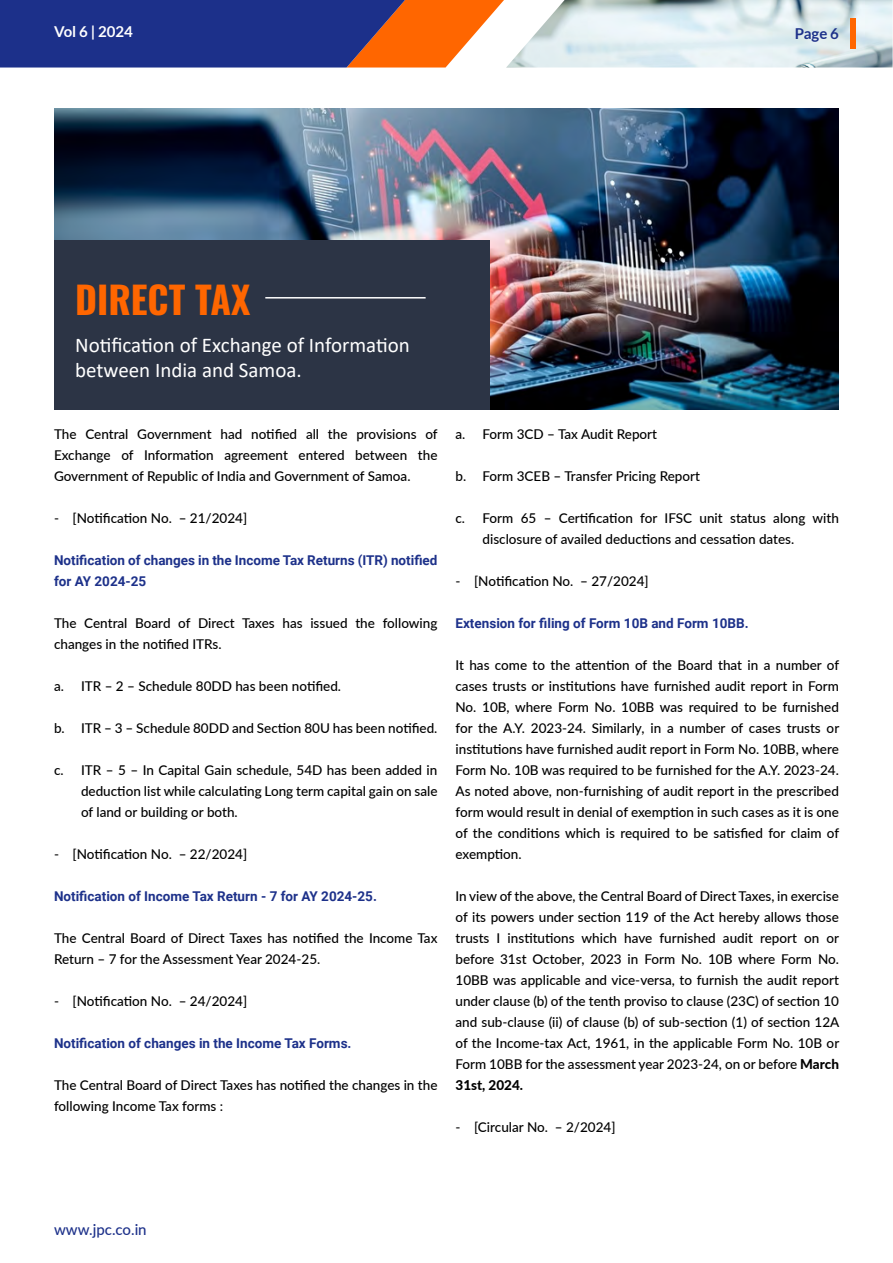
<style>
.page{position:relative;width:893px;height:1263px;background:#fff}
.page>*{position:absolute;margin:0;border:0;box-sizing:border-box;transform-origin:0 0}
.t1{font:700 37.5px "Oswald";color:#f60}
.t2{font:21px/25.2px "Calibri";color:#fff}
.t3{font:500 15px "Lato";color:#1d318a}
.t4{font:700 15px "Lato";color:#fff}
.t5{font:700 15px "Lato";color:#1d318a}
.t6{font:500 13.5px/21px "Lato";color:#000;text-align:justify}
.t7{font:700 13.5px/21px "Roboto";color:#1d318a}
.s1{font-weight:800}
</style>
<div class="page">
<img style="left:54px;top:108px;width:785px;height:302px">
<div style="left:54px;top:240px;width:435px;height:170px;background:#2c3445"></div>
<hr style="left:265px;top:297px;width:161px;height:2px;background:#fff">
<svg style="left:0;top:0;width:504px;height:68px;background:#554675"></svg>
<img style="left:507px;top:0;width:385px;height:67px">
<svg style="left:892px;top:0;width:1px;height:68px"></svg>
<div style="left:850px;top:19px;width:5px;height:30px;background:#f60"></div>
<p class="t4" style="left:54px;top:23px;width:80px">Vol 6 | 2024</p>
<p class="t5" style="left:795px;top:25px;width:46px">Page 6</p>
<h1 class="t1" style="left:75px;top:280px;width:177px">DIRECT TAX</h1>
<h2 class="t2" style="left:75px;top:332px;width:336px">Notification of Exchange of Information between India and Samoa.</h2>
<p class="t6" style="left:54px;top:423px;width:385px">The Central Government had notified all the provisions of Exchange of Information agreement entered between the Government of Republic of India and Government of Samoa.</p>
<p class="t6" style="left:54px;top:507px;width:195px">- [Notification No. – 21/2024]</p>
<p class="t7" style="left:54px;top:549px;width:385px">Notification of changes in the Income Tax Returns (ITR) notified for AY 2024-25</p>
<p class="t6" style="left:54px;top:612px;width:385px">The Central Board of Direct Taxes has issued the following changes in the notified ITRs.</p>
<p class="t6" style="left:54px;top:675px;width:289px">a. ITR – 2 – Schedule 80DD has been notified.</p>
<p class="t6" style="left:54px;top:717px;width:385px">b. ITR – 3 – Schedule 80DD and Section 80U has been notified.</p>
<p class="t6" style="left:81px;top:759px;width:358px;text-indent:-27px">c. ITR – 5 – In Capital Gain schedule, 54D has been added in deduction list while calculating Long term capital gain on sale of land or building or both.</p>
<p class="t6" style="left:54px;top:843px;width:195px">- [Notification No. – 22/2024]</p>
<p class="t7" style="left:54px;top:885px;width:324px">Notification of Income Tax Return - 7 for AY 2024-25.</p>
<p class="t6" style="left:54px;top:927px;width:385px">The Central Board of Direct Taxes has notified the Income Tax<br>Return – 7 for the Assessment Year 2024-25.</p>
<p class="t6" style="left:54px;top:990px;width:195px">- [Notification No. – 24/2024]</p>
<p class="t7" style="left:54px;top:1032px;width:299px">Notification of changes in the Income Tax Forms.</p>
<p class="t6" style="left:54px;top:1074px;width:385px">The Central Board of Direct Taxes has notified the changes in the following Income Tax forms :</p>
<p class="t6" style="left:455px;top:423px;width:203px">a. Form 3CD – Tax Audit Report</p>
<p class="t6" style="left:455px;top:465px;width:246px">b. Form 3CEB – Transfer Pricing Report</p>
<p class="t6" style="left:482px;top:507px;width:358px;text-indent:-27px">c. Form 65 – Certification for IFSC unit status along with disclosure of availed deductions and cessation dates.</p>
<p class="t6" style="left:455px;top:570px;width:195px">- [Notification No. – 27/2024]</p>
<p class="t7" style="left:455px;top:612px;width:295px">Extension for filing of Form 10B and Form 10BB.</p>
<p class="t6" style="left:455px;top:654px;width:385px">It has come to the attention of the Board that in a number of cases trusts or institutions have furnished audit report in Form No. 10B, where Form No. 10BB was required to be furnished for the A.Y. 2023-24. Similarly, in a number of cases trusts or institutions have furnished audit report in Form No. 10BB, where Form No. 10B was required to be furnished for the A.Y. 2023-24.<br>As noted above, non-furnishing of audit report in the prescribed form would result in denial of exemption in such cases as it is one of the conditions which is required to be satisfied for claim of exemption.</p>
<p class="t6" style="left:455px;top:885px;width:385px">In view of the above, the Central Board of Direct Taxes, in exercise of its powers under section 119 of the Act hereby allows those trusts I institutions which have furnished audit report on or before 31st October, 2023 in Form No. 10B where Form No.<br>10BB was applicable and vice-versa, to furnish the audit report under clause (b) of the tenth proviso to clause (23C) of section 10 and sub-clause (ii) of clause (b) of sub-section (1) of section 12A of the Income-tax Act, 1961, in the applicable Form No. 10B or Form 10BB for the assessment year 2023-24, on or before <span class="s1">March 31st, 2024.</span></p>
<p class="t6" style="left:455px;top:1116px;width:161px">- [Circular No. – 2/2024]</p>
<p class="t3" style="left:54px;top:1218px;width:94px">www.jpc.co.in</p>
</div>
